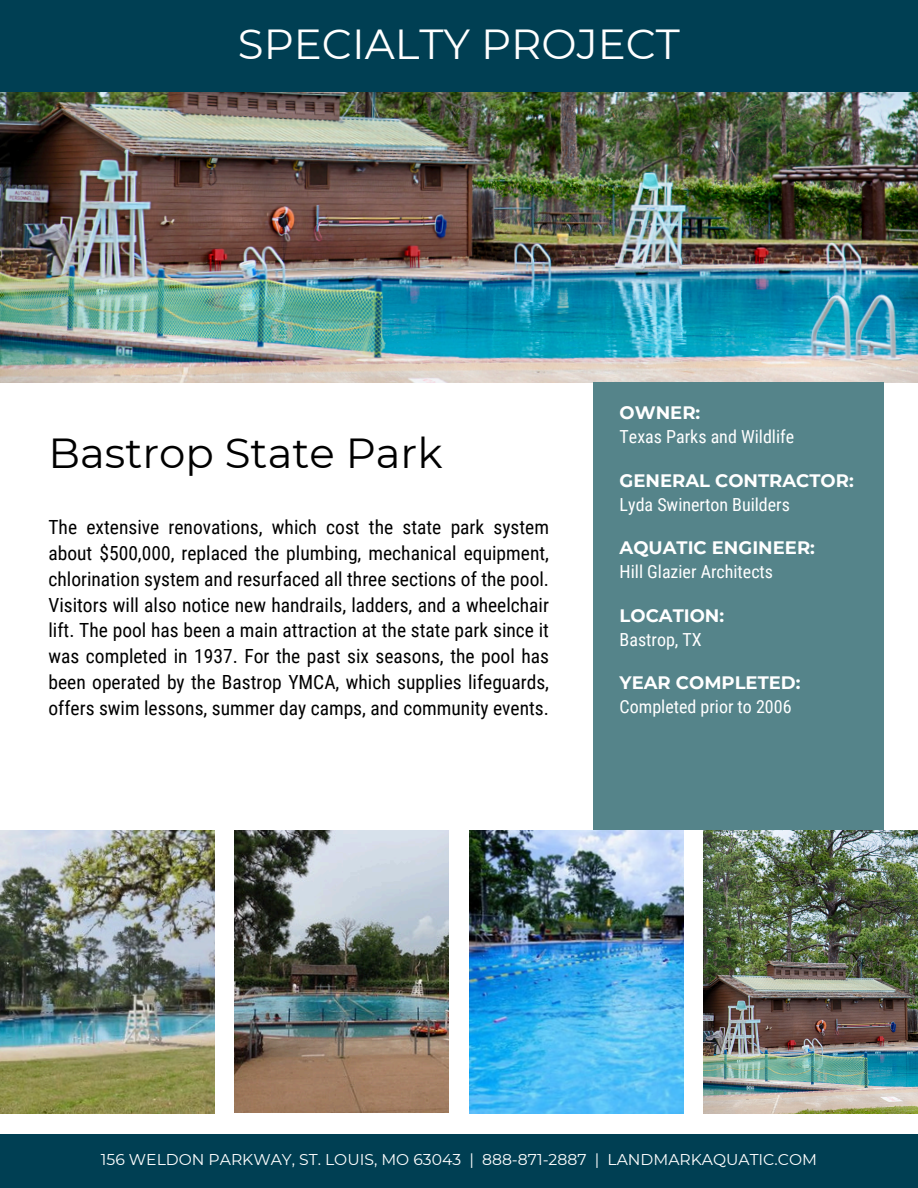
<style>
.page{position:relative;width:918px;height:1188px;background:#fff}
.page>*{position:absolute;margin:0;border:0;box-sizing:border-box;transform-origin:0 0}
.t1{font:42px "Montserrat";color:#000}
.t2{font:42px "Montserrat";color:#fff}
.t3{font:19.5px/25.8px "Roboto Condensed";color:#000;text-align:justify}
.t4{font:18px "Roboto Condensed";color:#fff}
.t5{font:700 18px "Montserrat";color:#fff}
.t6{font:15.6px "Montserrat";color:#fff}
</style>
<div class="page">
<div style="left:0;top:1134px;width:918px;height:54px;background:#003f53"></div>
<img style="left:0;top:92px;width:918px;height:291px">
<div style="left:593px;top:382px;width:290px;height:448px;background:#55848a"></div>
<div style="left:0;top:0;width:918px;height:92px;background:#003f53"></div>
<img style="left:0;top:830px;width:215px;height:284px">
<img style="left:234px;top:830px;width:215px;height:283px">
<img style="left:469px;top:830px;width:215px;height:284px">
<img style="left:703px;top:830px;width:215px;height:284px">
<p class="t2" style="left:238px;top:19px;width:444px">SPECIALTY PROJECT</p>
<h2 class="t1" style="left:48px;top:427px;width:396px">Bastrop State Park</h2>
<h3 class="t3" style="left:48px;top:514px;width:502px">The extensive renovations, which cost the state park system about $500,000, replaced the plumbing, mechanical equipment, chlorination system and resurfaced all three sections of the pool.<br>Visitors will also notice new handrails, ladders, and a wheelchair lift. The pool has been a main attraction at the state park since it was completed in 1937. For the past six seasons, the pool has been operated by the Bastrop YMCA, which supplies lifeguards, offers swim lessons, summer day camps, and community events.</h3>
<p class="t5" style="left:620px;top:402px;width:82px">OWNER:</p>
<p class="t4" style="left:620px;top:426px;width:176px">Texas Parks and Wildlife</p>
<p class="t5" style="left:620px;top:470px;width:236px">GENERAL CONTRACTOR:</p>
<p class="t4" style="left:620px;top:494px;width:172px">Lyda Swinerton Builders</p>
<p class="t5" style="left:620px;top:537px;width:197px">AQUATIC ENGINEER:</p>
<p class="t4" style="left:620px;top:561px;width:155px">Hill Glazier Architects</p>
<p class="t5" style="left:620px;top:605px;width:106px">LOCATION:</p>
<p class="t4" style="left:620px;top:629px;width:84px">Bastrop, TX</p>
<p class="t5" style="left:620px;top:672px;width:182px">YEAR COMPLETED:</p>
<p class="t4" style="left:620px;top:696px;width:173px">Completed prior to 2006</p>
<h1 class="t6" style="left:101px;top:1150px;width:718px">156 WELDON PARKWAY, ST. LOUIS, MO 63043 | 888-871-2887 | LANDMARKAQUATIC.COM</h1>
</div>
